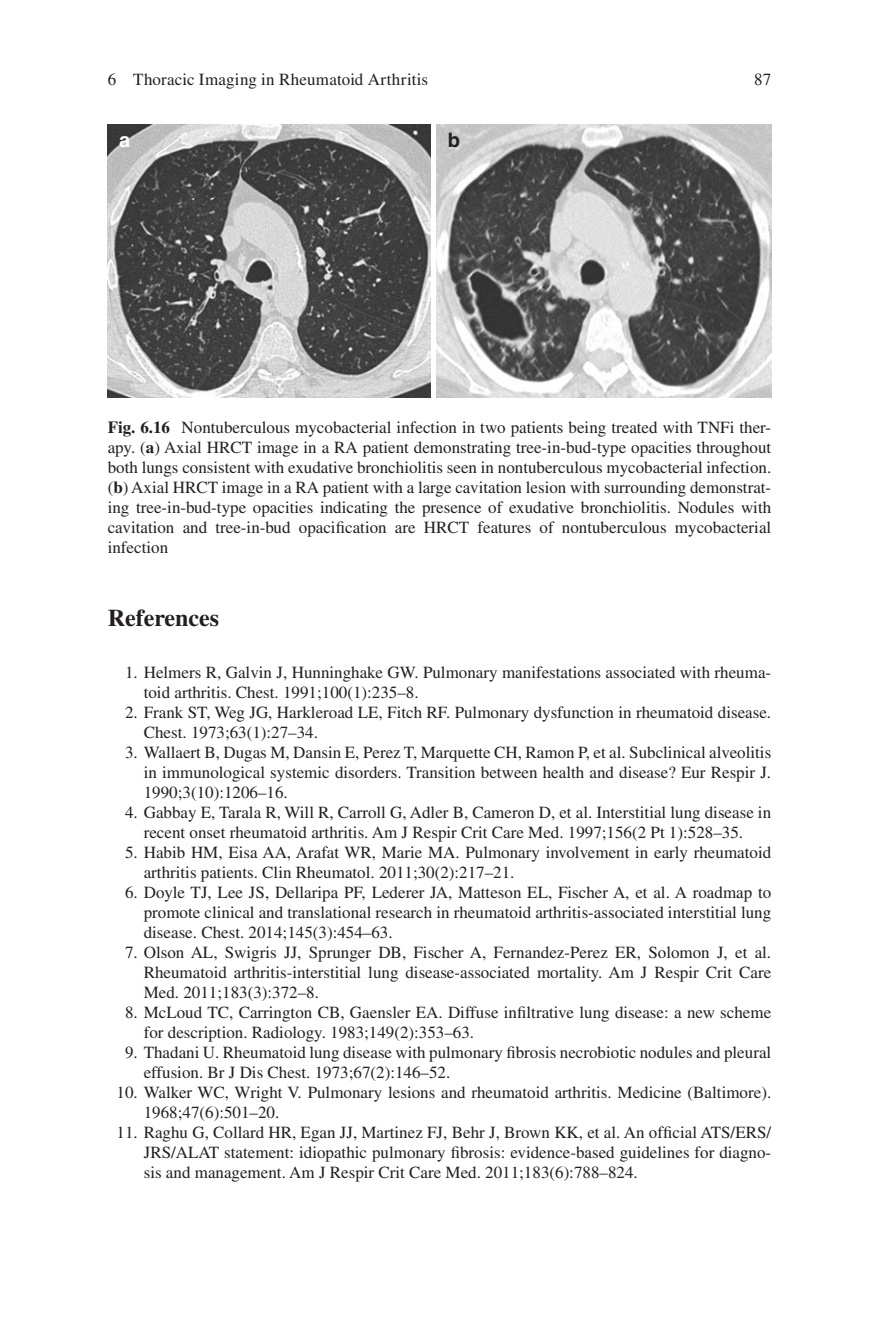
<style>
.page{position:relative;width:879px;height:1333px;background:#fff}
.page>*{position:absolute;margin:0;border:0;box-sizing:border-box;transform-origin:0 0}
.t1{font:700 24px "Lsxgcv Times LT Std";color:#231f20}
.t2{font:700 20px "Rgyggr Helvetica";color:#fff}
.t3{font:700 20px "Rgyggr Helvetica";color:#231f20}
.t4{font:17px/20px "Pwgbmc Times LT Std";color:#231f20}
.s1{font-family:"Lsxgcv Times LT Std";font-weight:700}
</style>
<div class="page">
<img style="left:108px;top:124px;width:323px;height:273px">
<img style="left:437px;top:124px;width:334px;height:273px">
<p class="t4" style="left:108px;top:69px;width:322px">6 Thoracic Imaging in Rheumatoid Arthritis</p>
<p class="t2" style="left:119px;top:127px;width:13px">a</p>
<p class="t3" style="left:448px;top:127px;width:14px">b</p>
<p class="t4" style="left:754px;top:69px;width:18px">87</p>
<p class="t4" style="left:108px;top:417px;width:665px;text-align:justify"><span class="s1">Fig. 6.16</span> Nontuberculous mycobacterial infection in two patients being treated with TNFi ther&shy;apy. (<span class="s1">a</span>) Axial HRCT image in a RA patient demonstrating tree-in-bud-type opacities throughout both lungs consistent with exudative bronchiolitis seen in nontuberculous mycobacterial infection. (<span class="s1">b</span>) Axial HRCT image in a RA patient with a large cavitation lesion with surrounding demonstrat&shy;ing tree-in-bud-type opacities indicating the presence of exudative bronchiolitis. Nodules with cavitation and tree-in-bud opacification are HRCT features of nontuberculous mycobacterial infection</p>
<h1 class="t1" style="left:108px;top:603px;width:113px">References</h1>
<p class="t4" style="left:144px;top:662px;width:629px;text-indent:-19px">1. Helmers R, Galvin J, Hunninghake GW. Pulmonary manifestations associated with rheuma&shy;toid arthritis. Chest. 1991;100(1):235–8.</p>
<p class="t4" style="left:144px;top:702px;width:629px;text-indent:-19px">2. Frank ST, Weg JG, Harkleroad LE, Fitch RF. Pulmonary dysfunction in rheumatoid disease.<br>Chest. 1973;63(1):27–34.</p>
<p class="t4" style="left:144px;top:742px;width:629px;text-align:justify;text-indent:-19px">3. Wallaert B, Dugas M, Dansin E, Perez T, Marquette CH, Ramon P, et al. Subclinical alveolitis in immunological systemic disorders. Transition between health and disease? Eur Respir J.<br>1990;3(10):1206–16.</p>
<p class="t4" style="left:125px;top:802px;width:648px;text-align:center">4. Gabbay E, Tarala R, Will R, Carroll G, Adler B, Cameron D, et al. Interstitial lung disease in recent onset rheumatoid arthritis. Am J Respir Crit Care Med. 1997;156(2 Pt 1):528–35.</p>
<p class="t4" style="left:144px;top:842px;width:629px;text-indent:-19px">5. Habib HM, Eisa AA, Arafat WR, Marie MA. Pulmonary involvement in early rheumatoid arthritis patients. Clin Rheumatol. 2011;30(2):217–21.</p>
<p class="t4" style="left:144px;top:882px;width:629px;text-align:justify;text-indent:-19px">6. Doyle TJ, Lee JS, Dellaripa PF, Lederer JA, Matteson EL, Fischer A, et al. A roadmap to promote clinical and translational research in rheumatoid arthritis-associated interstitial lung disease. Chest. 2014;145(3):454–63.</p>
<p class="t4" style="left:144px;top:942px;width:629px;text-align:justify;text-indent:-19px">7. Olson AL, Swigris JJ, Sprunger DB, Fischer A, Fernandez-Perez ER, Solomon J, et al.<br>Rheumatoid arthritis-interstitial lung disease-associated mortality. Am J Respir Crit Care Med. 2011;183(3):372–8.</p>
<p class="t4" style="left:144px;top:1001px;width:629px;text-indent:-19px">8. McLoud TC, Carrington CB, Gaensler EA. Diffuse infiltrative lung disease: a new scheme for description. Radiology. 1983;149(2):353–63.</p>
<p class="t4" style="left:144px;top:1041px;width:629px;text-indent:-19px">9. Thadani U. Rheumatoid lung disease with pulmonary fibrosis necrobiotic nodules and pleural effusion. Br J Dis Chest. 1973;67(2):146–52.</p>
<p class="t4" style="left:144px;top:1081px;width:629px;text-indent:-27px">10. Walker WC, Wright V. Pulmonary lesions and rheumatoid arthritis. Medicine (Baltimore).<br>1968;47(6):501–20.</p>
<p class="t4" style="left:144px;top:1121px;width:629px;text-align:justify;text-indent:-27px">11. Raghu G, Collard HR, Egan JJ, Martinez FJ, Behr J, Brown KK, et al. An official ATS/ERS/ JRS/ALAT statement: idiopathic pulmonary fibrosis: evidence-based guidelines for diagno&shy;sis and management. Am J Respir Crit Care Med. 2011;183(6):788–824.</p>
</div>
